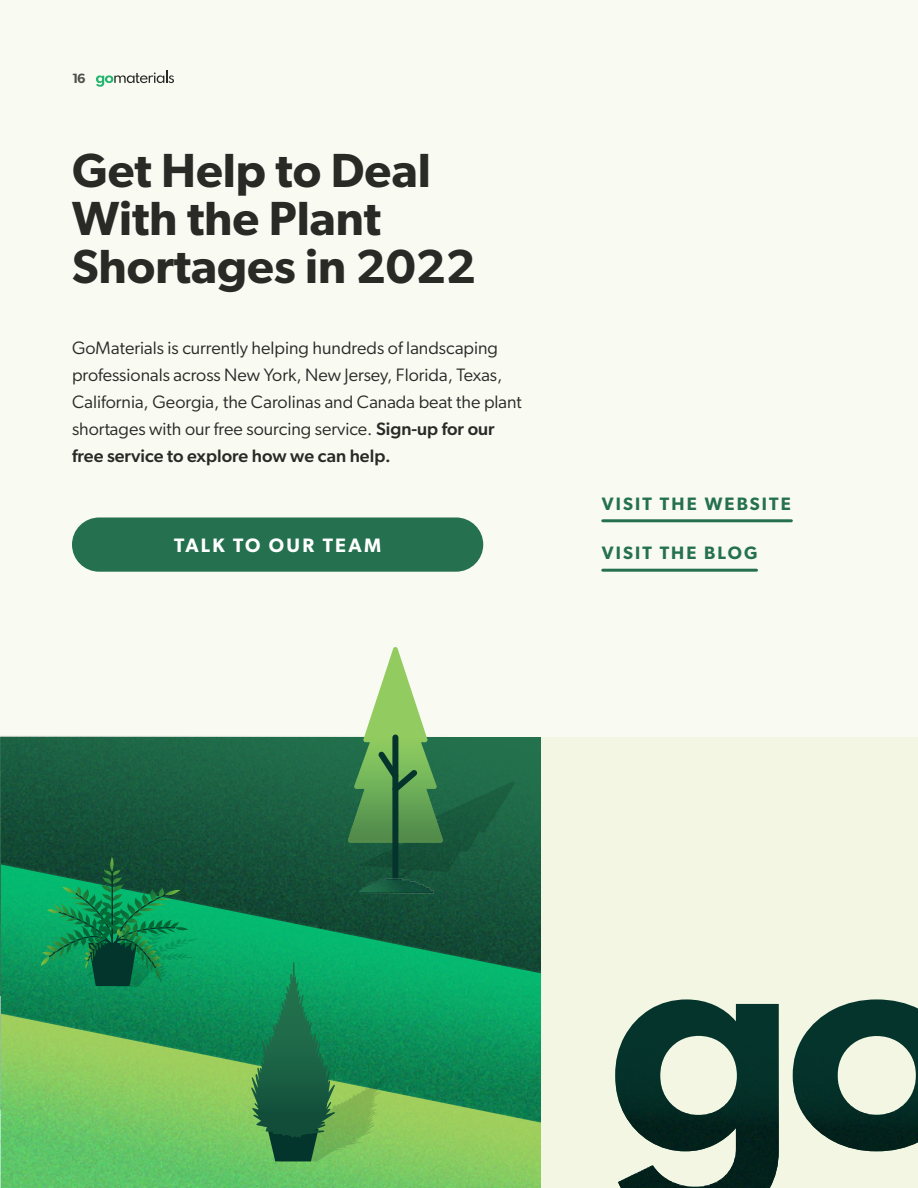
<style>
.page{position:relative;width:918px;height:1188px;background:#f9faf2}
.page>*{position:absolute;margin:0;border:0;box-sizing:border-box;transform-origin:0 0}
.t1{font:600 48px/48px "Gibson";color:#292926}
.t2{font:600 19.5px "Gibson";letter-spacing:.12em;color:#fff}
.t3{font:18px/27px "Gibson";color:#292926}
.t4{font:600 18px "Gibson";letter-spacing:.12em;color:#24704f}
.t5{font:600 13.5px "Gibson";color:#4f4f4f}
.s1{font-weight:500}
</style>
<div class="page">
<svg style="left:96px;top:71px;width:78px;height:16px"></svg>
<hr style="left:603px;top:519px;width:188px;height:3px;background:#24704f">
<hr style="left:603px;top:569px;width:153px;height:3px;background:#24704f">
<div style="left:72px;top:518px;width:411px;height:54px;background:#24704f;border-radius:27px"></div>
<img style="left:0;top:736px;width:542px;height:74px">
<img style="left:0;top:810px;width:542px;height:150px">
<img style="left:0;top:960px;width:542px;height:228px">
<div style="left:542px;top:737px;width:376px;height:451px;background:#f2f6e2"></div>
<svg style="left:251px;top:962px;width:135px;height:199px;background:#288c53"></svg>
<svg style="left:41px;top:856px;width:156px;height:131px;background:#0d7f4d"></svg>
<img style="left:615px;top:999px;width:303px;height:189px">
<svg style="left:348px;top:647px;width:167px;height:245px"></svg>
<img style="left:303px;top:825px;width:185px;height:123px">
<p class="t5" style="left:72px;top:70px;width:15px">16</p>
<h1 class="t1" style="left:72px;top:145px;width:405px">Get Help to Deal<br>With the Plant<br>Shortages in 2022</h1>
<p class="t3" style="left:72px;top:334px;width:451px">GoMaterials is currently helping hundreds of landscaping professionals across New York, New Jersey, Florida, Texas, California, Georgia, the Carolinas and Canada beat the plant shortages with our free sourcing service. <span class="s1">Sign-up for our free service to explore how we can help.</span></p>
<p class="t2" style="left:174px;top:534px;width:209px">TALK TO OUR TEAM</p>
<p class="t4" style="left:602px;top:493px;width:190px">VISIT THE WEBSITE</p>
<p class="t4" style="left:602px;top:542px;width:157px">VISIT THE BLOG</p>
</div>
